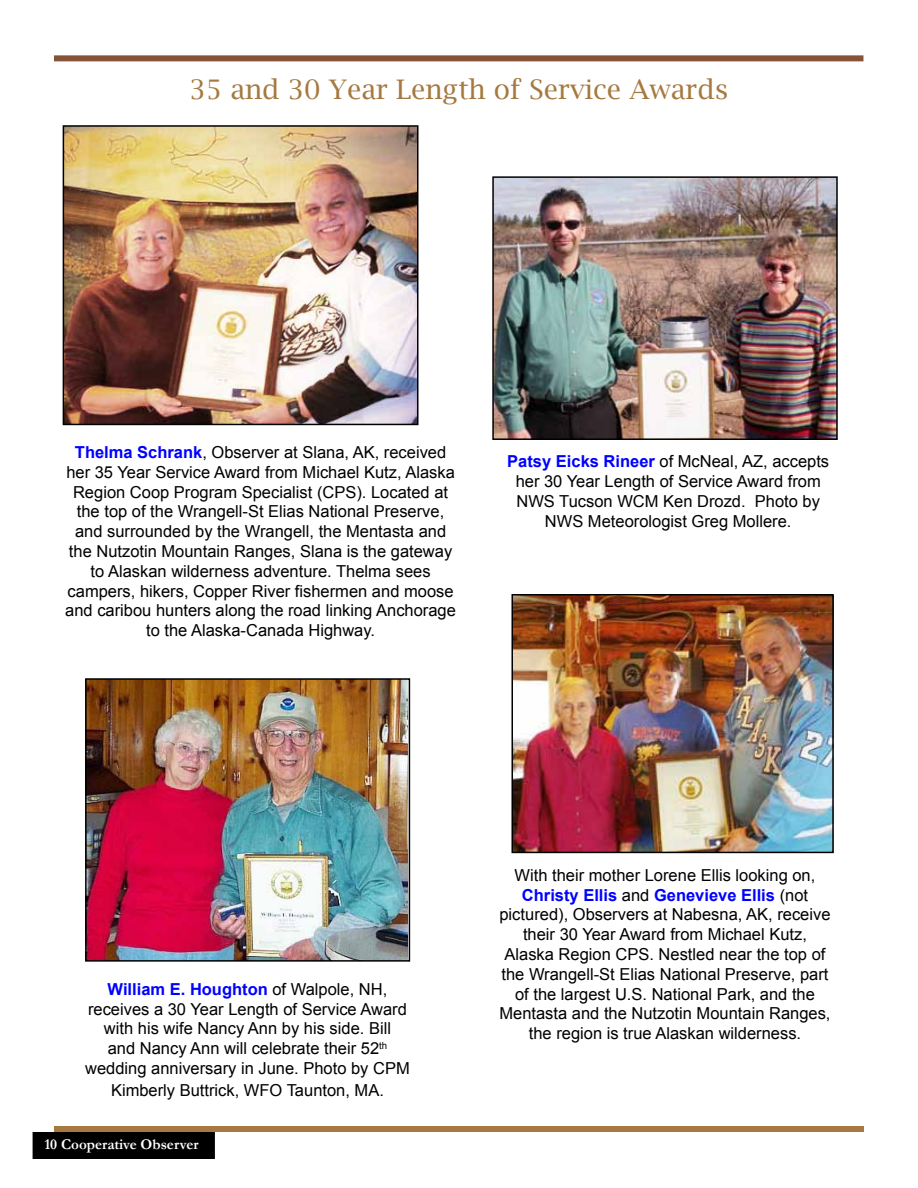
<style>
.page{position:relative;width:918px;height:1188px;background:#fff}
.page>*{position:absolute;margin:0;border:0;box-sizing:border-box;transform-origin:0 0}
.t1{font:27px "Lucida Bright";color:#a5793f}
.t2{font:16.5px/19.8px "Arial";color:#000;text-align:center}
.t3{font:700 15px "Garamond";color:#fff}
.s1{font-weight:700;color:#00f}
</style>
<div class="page">
<div style="left:33px;top:1133px;width:181px;height:25px;background:#000"></div>
<div style="left:33px;top:1132px;width:182px;height:27px;border:2px solid #000"></div>
<div style="left:54px;top:1126px;width:810px;height:6px;background:#a5793f"></div>
<div style="left:54px;top:55px;width:809px;height:6px;background:#845339"></div>
<img style="left:66px;top:128px;width:349px;height:294px">
<div style="left:63px;top:125px;width:355px;height:300px;border:2px solid #000"></div>
<img style="left:515px;top:597px;width:316px;height:253px">
<div style="left:512px;top:594px;width:322px;height:259px;border:2px solid #000"></div>
<img style="left:495px;top:179px;width:340px;height:258px">
<div style="left:492px;top:176px;width:346px;height:264px;border:2px solid #000"></div>
<img style="left:88px;top:681px;width:319px;height:278px">
<div style="left:85px;top:678px;width:325px;height:284px;border:2px solid #000"></div>
<h1 class="t1" style="left:190px;top:74px;width:540px">35 and 30 Year Length of Service Awards</h1>
<p class="t2" style="left:65px;top:442px;width:392px"><span class="s1">Thelma Schrank</span>, Observer at Slana, AK, received her 35 Year Service Award from Michael Kutz, Alaska Region Coop Program Specialist (CPS). Located at the top of the Wrangell-St Elias National Preserve, and surrounded by the Wrangell, the Mentasta and the Nutzotin Mountain Ranges, Slana is the gateway to Alaskan wilderness adventure. Thelma sees campers, hikers, Copper River fishermen and moose and caribou hunters along the road linking Anchorage to the Alaska-Canada Highway.</p>
<p class="t2" style="left:507px;top:452px;width:323px"><span class="s1">Patsy Eicks Rineer</span> of McNeal, AZ, accepts her 30 Year Length of Service Award from NWS Tucson WCM Ken Drozd. Photo by NWS Meteorologist Greg Mollere.</p>
<p class="t2" style="left:85px;top:979px;width:326px"><span class="s1">William E. Houghton</span> of Walpole, NH, receives a 30 Year Length of Service Award with his wife Nancy Ann by his side. Bill<br>and Nancy Ann will celebrate their 52<sup>th </sup>wedding anniversary in June. Photo by CPM</p>
<p class="t2" style="left:111px;top:1080px;width:274px">Kimberly Buttrick, WFO Taunton, MA.</p>
<p class="t3" style="left:44px;top:1134px;width:156px">10 Cooperative Observer</p>
<p class="t2" style="left:499px;top:865px;width:333px">With their mother Lorene Ellis looking on, <span class="s1">Christy Ellis</span> and <span class="s1">Genevieve Ellis</span> (not pictured), Observers at Nabesna, AK, receive their 30 Year Award from Michael Kutz, Alaska Region CPS. Nestled near the top of the Wrangell-St Elias National Preserve, part of the largest U.S. National Park, and the Mentasta and the Nutzotin Mountain Ranges, the region is true Alaskan wilderness.</p>
</div>
